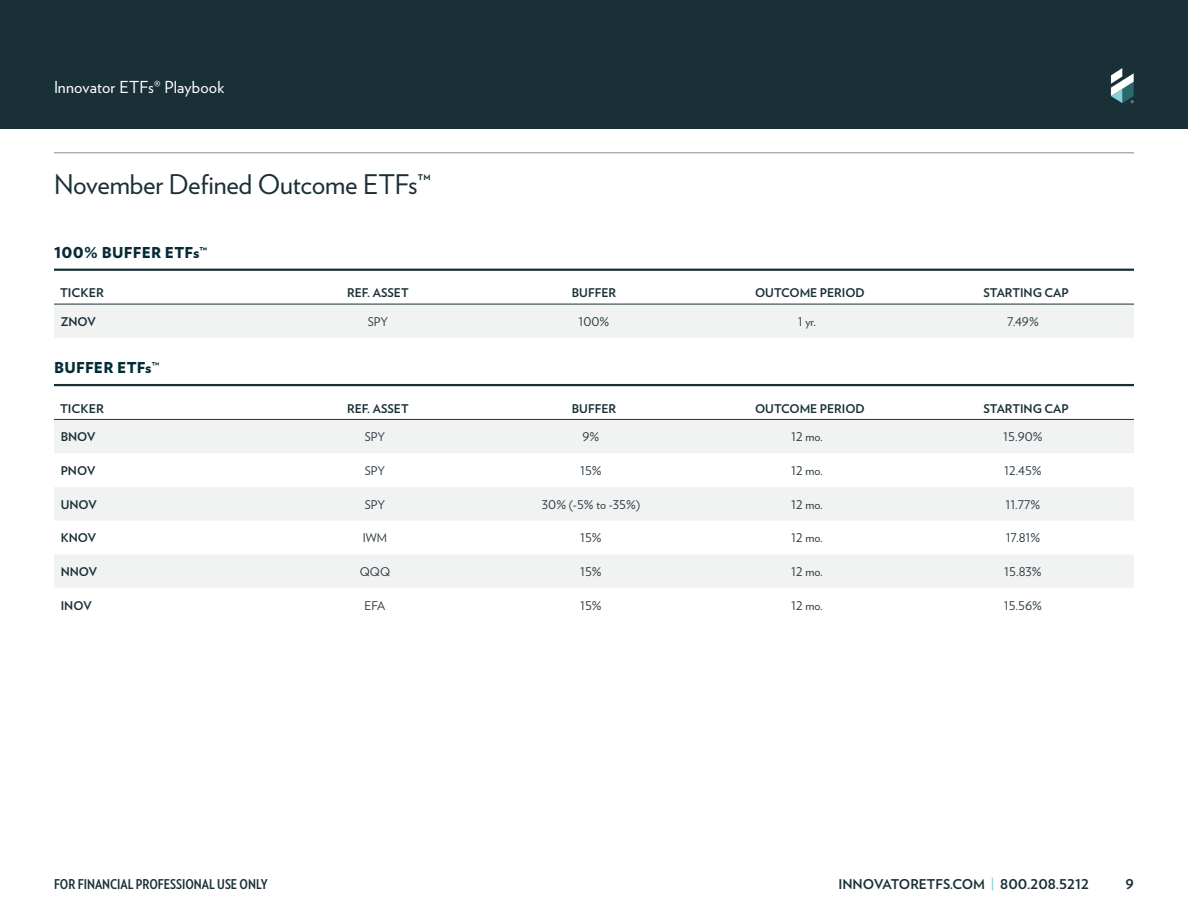
<style>
.page{position:relative;width:1188px;height:918px;background:#fff}
.page>*{position:absolute;margin:0;border:0;box-sizing:border-box;transform-origin:0 0}
.Content_-_Header_2{font:27px "Verlag";letter-spacing:-.01em;color:#1a3037}
.t1{font:16.5px "Verlag";letter-spacing:.01em;color:#fff}
.Table_-_Header__Left_Column{font:900 15px "Verlag";letter-spacing:.02em;color:#042b36}
.t2{font:700 13.5px "Verlag Condensed";color:#1a3037}
.t3{font:700 13.5px "Verlag";color:#1a3037}
.Table_-_Data{font:12px "Verlag";color:#2e3c43}
.Table_-_Header{font:700 12px "Verlag";color:#1a3037}
.Table_-_Data__Left_Column{font:700 12px "Verlag";color:#1a3037}
.Table_-_Header__Left_Column-2{font:700 12px "Verlag";color:#1a3037}
.s1{color:#1a3037}
.s2{color:#87d1d7}
</style>
<div class="page">
<div style="left:0;top:0;width:1188px;height:128px;background:#1a3037"></div>
<svg style="left:1111px;top:68px;width:23px;height:35px"></svg>
<hr style="left:54px;top:152px;width:1080px;height:1px;background:#8a8c8e">
<div style="left:54px;top:305px;width:1080px;height:33px;background:#f1f2f2"></div>
<svg style="left:54px;top:420px;width:1080px;height:168px;fill:#f1f2f2"></svg>
<hr style="left:54px;top:269px;width:216px;height:2px;background:#1a3037">
<hr style="left:270px;top:269px;width:216px;height:2px;background:#1a3037">
<hr style="left:486px;top:269px;width:216px;height:2px;background:#1a3037">
<hr style="left:702px;top:269px;width:216px;height:2px;background:#1a3037">
<hr style="left:918px;top:269px;width:216px;height:2px;background:#1a3037">
<hr style="left:54px;top:384px;width:216px;height:2px;background:#1a3037">
<hr style="left:270px;top:384px;width:216px;height:2px;background:#1a3037">
<hr style="left:486px;top:384px;width:216px;height:2px;background:#1a3037">
<hr style="left:702px;top:384px;width:216px;height:2px;background:#1a3037">
<hr style="left:918px;top:384px;width:216px;height:2px;background:#1a3037">
<hr style="left:270px;top:419px;width:216px;height:1px;background:#1a3037">
<hr style="left:54px;top:304px;width:216px;height:1px;background:#1a3037">
<hr style="left:270px;top:304px;width:216px;height:1px;background:#1a3037">
<hr style="left:486px;top:304px;width:216px;height:1px;background:#1a3037">
<hr style="left:702px;top:304px;width:216px;height:1px;background:#1a3037">
<hr style="left:918px;top:304px;width:216px;height:1px;background:#1a3037">
<hr style="left:54px;top:419px;width:216px;height:1px;background:#1a3037">
<hr style="left:486px;top:419px;width:216px;height:1px;background:#1a3037">
<hr style="left:702px;top:419px;width:216px;height:1px;background:#1a3037">
<hr style="left:918px;top:419px;width:216px;height:1px;background:#1a3037">
<h2 class="t1" style="left:54px;top:75px;width:172px">Innovator ETFs® Playbook</h2>
<p class="Content_-_Header_2" style="left:54px;top:164px;width:378px">November Defined Outcome ETFs™</p>
<p class="Table_-_Header__Left_Column" style="left:54px;top:240px;width:155px">100% BUFFER ETFs™</p>
<p class="Table_-_Header__Left_Column-2" style="left:60px;top:284px;width:45px">TICKER</p>
<p class="Table_-_Header" style="left:347px;top:284px;width:63px">REF. ASSET</p>
<p class="Table_-_Header" style="left:572px;top:284px;width:46px">BUFFER</p>
<p class="Table_-_Header" style="left:755px;top:284px;width:111px">OUTCOME PERIOD</p>
<p class="Table_-_Header" style="left:983px;top:284px;width:87px">STARTING CAP</p>
<p class="Table_-_Data__Left_Column" style="left:61px;top:312px;width:37px">ZNOV</p>
<p class="Table_-_Data" style="left:368px;top:312px;width:22px">SPY</p>
<p class="Table_-_Data" style="left:579px;top:312px;width:32px">100%</p>
<p class="Table_-_Data" style="left:798px;top:312px;width:20px">1 yr.</p>
<p class="Table_-_Data" style="left:1007px;top:312px;width:33px">7.49%</p>
<p class="Table_-_Header__Left_Column" style="left:54px;top:355px;width:107px">BUFFER ETFs<span class="s1">™</span></p>
<p class="Table_-_Header__Left_Column-2" style="left:60px;top:399px;width:45px">TICKER</p>
<p class="Table_-_Header" style="left:347px;top:399px;width:63px">REF. ASSET</p>
<p class="Table_-_Header" style="left:572px;top:399px;width:46px">BUFFER</p>
<p class="Table_-_Header" style="left:755px;top:399px;width:111px">OUTCOME PERIOD</p>
<p class="Table_-_Header" style="left:983px;top:399px;width:87px">STARTING CAP</p>
<p class="Table_-_Data__Left_Column" style="left:61px;top:427px;width:36px">BNOV</p>
<p class="Table_-_Data" style="left:365px;top:428px;width:22px">SPY</p>
<p class="Table_-_Data" style="left:583px;top:428px;width:18px">9%</p>
<p class="Table_-_Data" style="left:791px;top:428px;width:33px">12 mo.</p>
<p class="Table_-_Data" style="left:1003px;top:428px;width:41px">15.90%</p>
<p class="Table_-_Data__Left_Column" style="left:61px;top:461px;width:36px">PNOV</p>
<p class="Table_-_Data" style="left:365px;top:462px;width:22px">SPY</p>
<p class="Table_-_Data" style="left:580px;top:462px;width:23px">15%</p>
<p class="Table_-_Data" style="left:791px;top:462px;width:33px">12 mo.</p>
<p class="Table_-_Data" style="left:1004px;top:462px;width:39px">12.45%</p>
<p class="Table_-_Data__Left_Column" style="left:61px;top:495px;width:38px">UNOV</p>
<p class="Table_-_Data" style="left:365px;top:495px;width:22px">SPY</p>
<p class="Table_-_Data" style="left:542px;top:495px;width:100px">30% (-5% to -35%)</p>
<p class="Table_-_Data" style="left:791px;top:495px;width:33px">12 mo.</p>
<p class="Table_-_Data" style="left:1006px;top:495px;width:36px">11.77%</p>
<p class="Table_-_Data__Left_Column" style="left:61px;top:529px;width:37px">KNOV</p>
<p class="Table_-_Data" style="left:363px;top:529px;width:26px">IWM</p>
<p class="Table_-_Data" style="left:580px;top:529px;width:23px">15%</p>
<p class="Table_-_Data" style="left:791px;top:529px;width:33px">12 mo.</p>
<p class="Table_-_Data" style="left:1006px;top:529px;width:36px">17.81%</p>
<p class="Table_-_Data__Left_Column" style="left:61px;top:562px;width:38px">NNOV</p>
<p class="Table_-_Data" style="left:360px;top:563px;width:32px">QQQ</p>
<p class="Table_-_Data" style="left:580px;top:563px;width:23px">15%</p>
<p class="Table_-_Data" style="left:791px;top:563px;width:33px">12 mo.</p>
<p class="Table_-_Data" style="left:1004px;top:563px;width:39px">15.83%</p>
<p class="Table_-_Data__Left_Column" style="left:61px;top:596px;width:32px">INOV</p>
<p class="Table_-_Data" style="left:365px;top:597px;width:22px">EFA</p>
<p class="Table_-_Data" style="left:580px;top:597px;width:23px">15%</p>
<p class="Table_-_Data" style="left:791px;top:597px;width:33px">12 mo.</p>
<p class="Table_-_Data" style="left:1004px;top:597px;width:40px">15.56%</p>
<p class="t2" style="left:54px;top:874px;width:215px">FOR FINANCIAL PROFESSIONAL USE ONLY</p>
<p class="t3" style="left:838px;top:873px;width:252px">INNOVATORETFS.COM <span class="s2">|</span> 800.208.5212</p>
<p class="t3" style="left:1126px;top:873px;width:10px">9</p>
</div>
